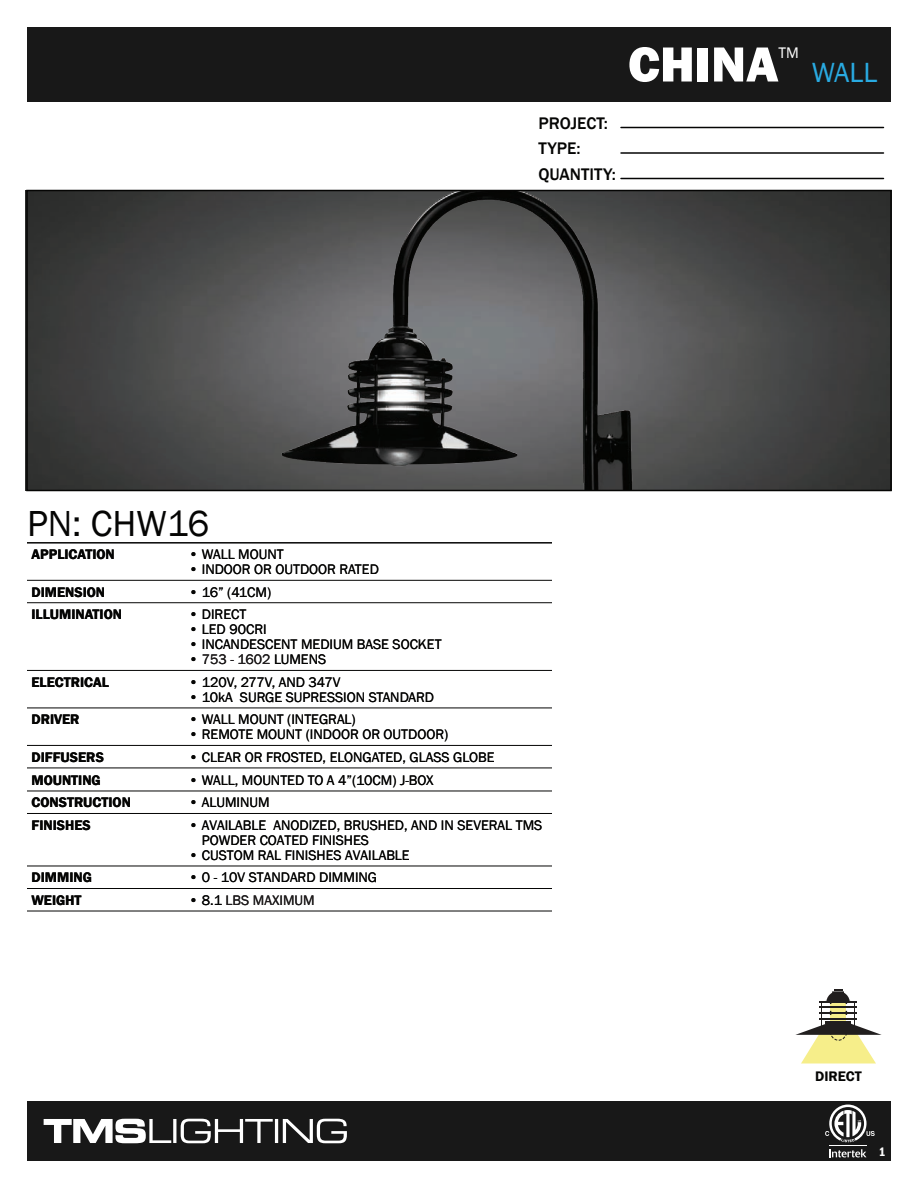
<style>
.page{position:relative;width:918px;height:1188px;background:#fff}
.page>*{position:absolute;margin:0;border:0;box-sizing:border-box;transform-origin:0 0}
.t1{font:800 51px "Franklin Gothic";color:#fff}
.t2{font:37.2px "Franklin Gothic";color:#050504}
.t3{font:28.5px "Franklin Gothic";color:#29aae1}
.t4{font:500 17.25px "Franklin Gothic";color:#050504}
.t5{font:15.75px "Franklin Gothic";color:#fff}
.t6{font:14.25px/15px "Franklin Gothic";color:#050504}
.t7{font:600 14.25px "Franklin Gothic";color:#050504}
.t8{font:14.25px "Franklin Gothic";color:#231f20}
.t9{font:600 condensed 12.75px "Franklin Gothic";color:#fff}
.s1{color:#050504}
</style>
<div class="page">
<div style="left:27px;top:27px;width:864px;height:75px;background:#181818"></div>
<div style="left:27px;top:1101px;width:864px;height:60px;background:#181818"></div>
<svg style="left:829px;top:1149px;width:37px;height:8px"></svg>
<hr style="left:829px;top:1145px;width:38px;height:1px;background:#fff">
<svg style="left:825px;top:1105px;width:50px;height:37px"></svg>
<hr style="left:621px;top:178px;width:263px;height:1px;background:#050504">
<hr style="left:621px;top:152px;width:263px;height:2px;background:#050504">
<hr style="left:621px;top:127px;width:263px;height:1px;background:#050504">
<img style="left:29px;top:193px;width:860px;height:295px">
<hr style="left:27px;top:580px;width:525px;height:1px;background:#050504">
<hr style="left:27px;top:602px;width:525px;height:1px;background:#050504">
<hr style="left:27px;top:670px;width:525px;height:1px;background:#050504">
<hr style="left:27px;top:708px;width:525px;height:1px;background:#050504">
<hr style="left:27px;top:745px;width:525px;height:1px;background:#050504">
<hr style="left:27px;top:768px;width:525px;height:1px;background:#050504">
<hr style="left:27px;top:791px;width:525px;height:1px;background:#050504">
<hr style="left:27px;top:813px;width:525px;height:1px;background:#050504">
<hr style="left:27px;top:866px;width:525px;height:1px;background:#050504">
<hr style="left:27px;top:888px;width:525px;height:1px;background:#050504">
<hr style="left:27px;top:911px;width:525px;height:1px;background:#050504">
<hr style="left:27px;top:542px;width:525px;height:2px;background:#050504">
<img style="left:270px;top:193px;width:377px;height:295px">
<div style="left:26px;top:190px;width:866px;height:301px;border:2px solid #050504"></div>
<svg style="left:795px;top:989px;width:87px;height:75px"></svg>
<svg style="left:44px;top:1119px;width:303px;height:24px"></svg>
<p class="t4" style="left:538px;top:112px;width:71px">PROJECT:</p>
<p class="t4" style="left:538px;top:138px;width:44px">TYPE:</p>
<p class="t4" style="left:538px;top:163px;width:79px">QUANTITY:</p>
<h1 class="t1" style="left:628px;top:31px;width:152px">CHINA</h1>
<p class="t5" style="left:779px;top:42px;width:22px">TM</p>
<h3 class="t3" style="left:812px;top:54px;width:67px">WALL</h3>
<h2 class="t2" style="left:27px;top:501px;width:184px">PN: CHW16</h2>
<p class="t7" style="left:32px;top:546px;width:85px">APPLICATION</p>
<p class="t6" style="left:189px;top:547px;width:96px">• WALL MOUNT</p>
<p class="t6" style="left:189px;top:562px;width:192px">• INDOOR OR OUTDOOR RATED</p>
<p class="t7" style="left:31px;top:583px;width:75px">DIMENSION</p>
<p class="t6" style="left:189px;top:585px;width:84px">• 16” (41CM)</p>
<p class="t7" style="left:32px;top:606px;width:92px">ILLUMINATION</p>
<p class="t6" style="left:189px;top:607px;width:59px">• DIRECT</p>
<p class="t6" style="left:189px;top:622px;width:79px">• LED 90CRI</p>
<p class="t6" style="left:189px;top:637px;width:254px">• INCANDESCENT MEDIUM BASE SOCKET</p>
<p class="t8" style="left:189px;top:651px;width:139px"><span class="s1">•</span> 753 - 1602 <span class="s1">LUMENS</span></p>
<p class="t7" style="left:32px;top:673px;width:79px">ELECTRICAL</p>
<p class="t6" style="left:189px;top:675px;width:153px">• 120V, 277V, AND 347V</p>
<p class="t6" style="left:189px;top:690px;width:247px">• 10kA SURGE SUPRESSION STANDARD</p>
<p class="t7" style="left:32px;top:711px;width:50px">DRIVER</p>
<p class="t6" style="left:189px;top:712px;width:169px">• WALL MOUNT (INTEGRAL)</p>
<p class="t6" style="left:189px;top:727px;width:261px">• REMOTE MOUNT (INDOOR OR OUTDOOR)</p>
<p class="t7" style="left:32px;top:748px;width:74px">DIFFUSERS</p>
<p class="t6" style="left:189px;top:750px;width:307px">• CLEAR OR FROSTED, ELONGATED, GLASS GLOBE</p>
<p class="t7" style="left:32px;top:771px;width:71px">MOUNTING</p>
<p class="t6" style="left:189px;top:773px;width:246px">• WALL, MOUNTED TO A 4”(10CM) J-BOX</p>
<p class="t7" style="left:32px;top:794px;width:101px">CONSTRUCTION</p>
<p class="t6" style="left:189px;top:795px;width:82px">• ALUMINUM</p>
<p class="t7" style="left:32px;top:816px;width:61px">FINISHES</p>
<p class="t6" style="left:202px;top:818px;width:342px;text-indent:-13px">• AVAILABLE ANODIZED, BRUSHED, AND IN SEVERAL TMS<br>POWDER COATED FINISHES</p>
<p class="t6" style="left:189px;top:848px;width:222px">• CUSTOM RAL FINISHES AVAILABLE</p>
<p class="t7" style="left:32px;top:869px;width:62px">DIMMING</p>
<p class="t6" style="left:189px;top:870px;width:190px">• 0 - 10V STANDARD DIMMING</p>
<p class="t7" style="left:32px;top:891px;width:52px">WEIGHT</p>
<p class="t8" style="left:189px;top:891px;width:128px"><span class="s1">• 8.1</span> LBS MAXIMUM</p>
<p class="t7" style="left:815px;top:1067px;width:48px">DIRECT</p>
<p class="t9" style="left:879px;top:1143px;width:8px">1</p>
</div>
